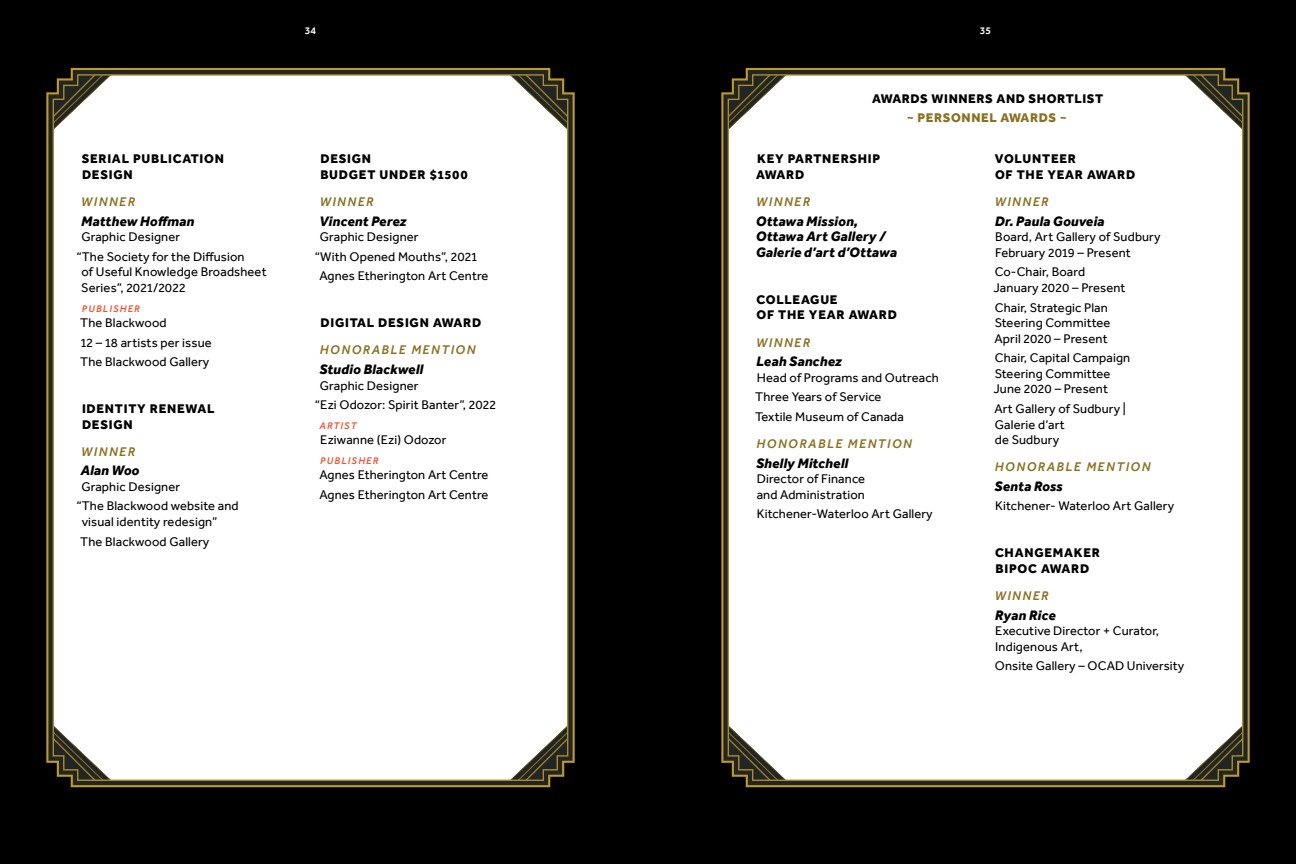
<style>
.page{position:relative;width:1296px;height:864px;background:#fff}
.page>*{position:absolute;margin:0;border:0;box-sizing:border-box;transform-origin:0 0}
.t1{font:italic 800 14.1px/15.6px "Effra";letter-spacing:.01em;color:#000}
.t2{font:12.9px/15.6px "Effra";letter-spacing:.01em;color:#000}
.t3{font:800 12.9px/15.6px "Effra";letter-spacing:.06em;color:#000}
.t4{font:italic 500 12.9px "Effra";letter-spacing:.12em;color:#8a7123}
.t5{font:800 12.9px "Effra";letter-spacing:.05em;color:#8a7123}
.t6{font:500 10.5px "Effra";color:#fff}
.t7{font:italic 500 9.9px "Effra";letter-spacing:.12em;color:#ed5737}
</style>
<div class="page">
<div style="left:0;top:0;width:648px;height:864px;background:#000"></div>
<div style="left:648px;top:0;width:648px;height:864px;background:#000"></div>
<div style="left:46px;top:68px;width:529px;height:719px;background:#fff"></div>
<div style="left:721px;top:68px;width:529px;height:719px;background:#fff"></div>
<p class="t3" style="left:82px;top:151px;width:144px">SERIAL PUBLICATION<br>DESIGN</p>
<p class="t4" style="left:81px;top:194px;width:55px">WINNER</p>
<p class="t1" style="left:81px;top:213px;width:115px">Matthew Hoffman</p>
<p class="t2" style="left:76px;top:227px;width:170px;line-height:19.5px;text-indent:5px">Graphic Designer<br>“The Society for the Diffusion</p>
<p class="t2" style="left:81px;top:264px;width:187px">of Useful Knowledge Broadsheet<br>Series”, 2021/2022</p>
<p class="t7" style="left:82px;top:302px;width:60px">PUBLISHER</p>
<p class="t2" style="left:80px;top:313px;width:133px;line-height:19.5px">The Blackwood<br>12 – 18 artists per issue<br>The Blackwood Gallery</p>
<p class="t3" style="left:82px;top:401px;width:134px">IDENTITY RENEWAL<br>DESIGN</p>
<p class="t4" style="left:81px;top:444px;width:55px">WINNER</p>
<p class="t1" style="left:80px;top:463px;width:60px">Alan Woo</p>
<p class="t2" style="left:76px;top:477px;width:164px;line-height:19.5px;text-indent:5px">Graphic Designer<br>“The Blackwood website and</p>
<p class="t2" style="left:80px;top:512px;width:139px;line-height:19.5px">visual identity redesign”<br>The Blackwood Gallery</p>
<p class="t6" style="left:305px;top:24px;width:13px">34</p>
<p class="t6" style="left:980px;top:24px;width:13px">35</p>
<p class="t3" style="left:321px;top:151px;width:149px">DESIGN<br>BUDGET UNDER $1500</p>
<p class="t4" style="left:320px;top:194px;width:55px">WINNER</p>
<p class="t1" style="left:319px;top:213px;width:89px">Vincent Perez</p>
<p class="t2" style="left:320px;top:229px;width:100px">Graphic Designer</p>
<p class="t2" style="left:315px;top:249px;width:164px">“With Opened Mouths”, 2021</p>
<p class="t2" style="left:319px;top:268px;width:171px">Agnes Etherington Art Centre</p>
<p class="t3" style="left:321px;top:315px;width:162px">DIGITAL DESIGN AWARD</p>
<p class="t4" style="left:320px;top:342px;width:157px">HONORABLE MENTION</p>
<p class="t1" style="left:320px;top:361px;width:105px">Studio Blackwell</p>
<p class="t2" style="left:315px;top:375px;width:183px;line-height:19.5px;text-indent:5px">Graphic Designer<br>“Ezi Odozor: Spirit Banter”, 2022</p>
<p class="t7" style="left:320px;top:419px;width:39px">ARTIST</p>
<p class="t2" style="left:320px;top:432px;width:128px">Eziwanne (Ezi) Odozor</p>
<p class="t7" style="left:320px;top:454px;width:60px">PUBLISHER</p>
<p class="t2" style="left:319px;top:465px;width:171px;line-height:19.5px">Agnes Etherington Art Centre<br>Agnes Etherington Art Centre</p>
<p class="t3" style="left:872px;top:91px;width:233px">AWARDS WINNERS AND SHORTLIST</p>
<p class="t5" style="left:907px;top:110px;width:162px">~ PERSONNEL AWARDS ~</p>
<p class="t3" style="left:995px;top:151px;width:142px">VOLUNTEER<br>OF THE YEAR AWARD</p>
<p class="t4" style="left:995px;top:194px;width:55px">WINNER</p>
<p class="t1" style="left:995px;top:213px;width:111px">Dr. Paula Gouveia</p>
<p class="t2" style="left:995px;top:229px;width:167px">Board, Art Gallery of Sudbury<br>February 2019 – Present</p>
<p class="t2" style="left:993px;top:264px;width:134px">Co-Chair, Board<br>January 2020 – Present</p>
<p class="t2" style="left:994px;top:299px;width:117px">Chair, Strategic Plan<br>Steering Committee<br>April 2020 – Present</p>
<p class="t2" style="left:993px;top:350px;width:138px">Chair, Capital Campaign<br>Steering Committee<br>June 2020 – Present</p>
<p class="t2" style="left:994px;top:401px;width:133px">Art Gallery of Sudbury |<br>Galerie d’art<br>de Sudbury</p>
<p class="t4" style="left:995px;top:459px;width:157px">HONORABLE MENTION</p>
<p class="t1" style="left:995px;top:478px;width:70px">Senta Ross</p>
<p class="t2" style="left:995px;top:498px;width:180px">Kitchener- Waterloo Art Gallery</p>
<p class="t3" style="left:995px;top:545px;width:106px">CHANGEMAKER<br>BIPOC AWARD</p>
<p class="t4" style="left:995px;top:588px;width:55px">WINNER</p>
<p class="t1" style="left:995px;top:607px;width:63px">Ryan Rice</p>
<p class="t2" style="left:995px;top:623px;width:165px">Executive Director + Curator,<br>Indigenous Art,</p>
<p class="t2" style="left:995px;top:658px;width:191px">Onsite Gallery – OCAD University</p>
<p class="t3" style="left:756px;top:151px;width:126px">KEY PARTNERSHIP<br>AWARD</p>
<p class="t4" style="left:756px;top:194px;width:55px">WINNER</p>
<p class="t1" style="left:756px;top:213px;width:143px">Ottawa Mission,<br>Ottawa Art Gallery /<br>Galerie d’art d’Ottawa</p>
<p class="t3" style="left:757px;top:291px;width:142px">COLLEAGUE<br>OF THE YEAR AWARD</p>
<p class="t4" style="left:756px;top:335px;width:55px">WINNER</p>
<p class="t1" style="left:756px;top:353px;width:87px">Leah Sanchez</p>
<p class="t2" style="left:755px;top:368px;width:185px;line-height:19.5px">Head of Programs and Outreach<br>Three Years of Service<br>Textile Museum of Canada</p>
<p class="t4" style="left:757px;top:436px;width:157px">HONORABLE MENTION</p>
<p class="t1" style="left:756px;top:455px;width:94px">Shelly Mitchell</p>
<p class="t2" style="left:757px;top:471px;width:110px">Director of Finance and Administration</p>
<p class="t2" style="left:757px;top:506px;width:177px">Kitchener-Waterloo Art Gallery</p>
</div>
